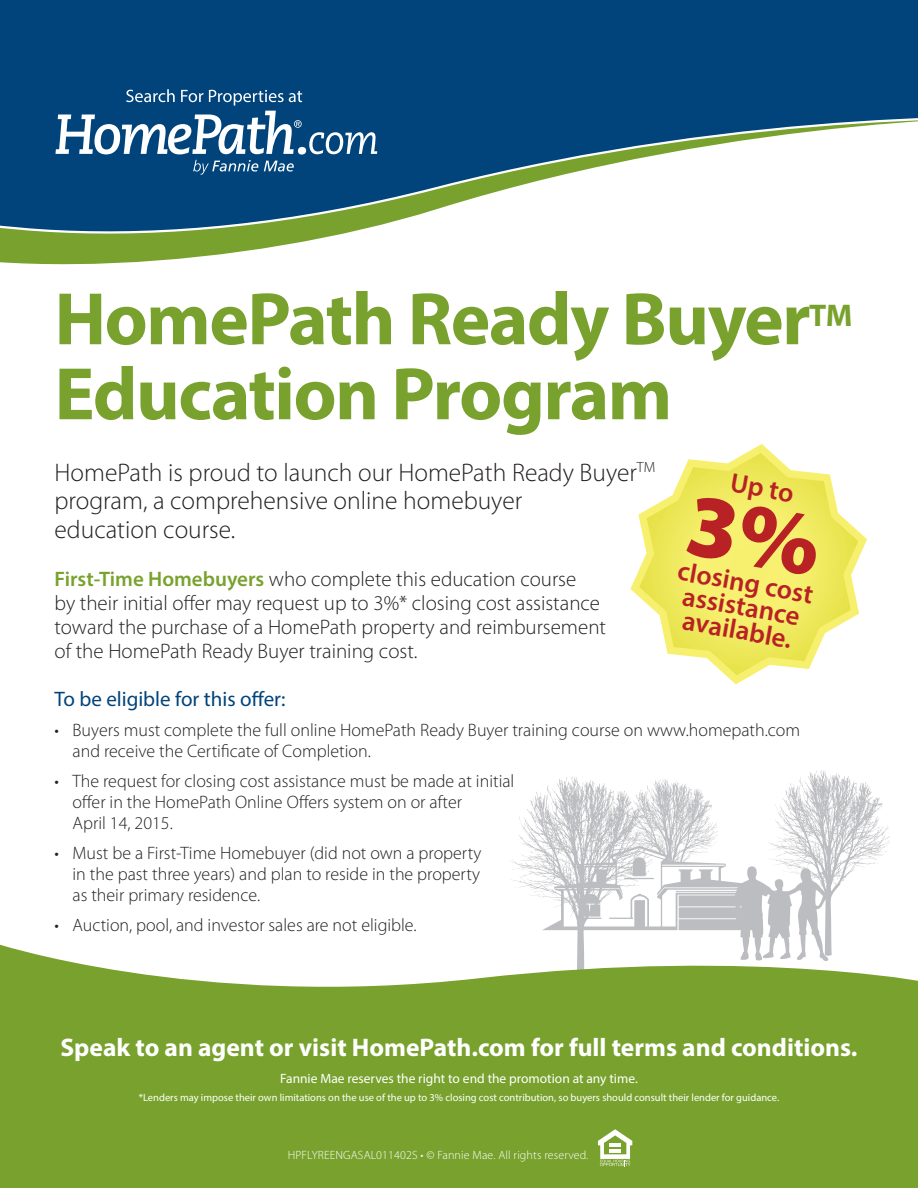
<style>
.page{position:relative;width:918px;height:1188px;background:#fff}
.page>*{position:absolute;margin:0;border:0;box-sizing:border-box;transform-origin:0 0}
.t1{font:700 75px "Myriad Pro";letter-spacing:-.02em;color:#78a22d}
.t2{font:700 31.5px "Myriad Pro";color:#78a22d}
.t3{font:600 27px "Myriad Pro";color:#b82225}
.t4{font:300 25.5px/28.5px "Myriad Pro";color:#231f20}
.t5{font:700 25.5px "Myriad Pro";color:#fff}
.t6{font:300 21px/24px "Myriad Pro";color:#231f20}
.t7{font:21px "Myriad Pro";color:#00447b}
.t8{font:300 18px/21px "Myriad Pro";color:#231f20}
.t9{font:13.5px "Myriad Pro";color:#fff}
.t10{font:300 12px "Myriad Pro";letter-spacing:.01em;color:#fff}
.t11{font:10.5px "Myriad Pro";color:#fff}
.s1{font-weight:600;color:#78a22d}
</style>
<div class="page">
<svg style="left:511px;top:770px;width:379px;height:172px"></svg>
<svg style="left:630px;top:444px;width:237px;height:240px"></svg>
<div style="left:0;top:0;width:918px;height:104px;background:#00447b"></div>
<svg style="left:0;top:104px;width:918px;height:161px"></svg>
<div style="left:298px;top:147px;width:8px;height:8px;background:#fff;border-radius:50%"></div>
<svg style="left:309px;top:132px;width:68px;height:22px"></svg>
<svg style="left:193px;top:160px;width:65px;height:15px"></svg>
<svg style="left:264px;top:161px;width:30px;height:11px"></svg>
<svg style="left:56px;top:89px;width:246px;height:65px"></svg>
<svg style="left:0;top:942px;width:918px;height:246px;background:#89ad47"></svg>
<svg style="left:598px;top:1129px;width:34px;height:37px"></svg>
<svg style="left:686px;top:495px;width:137px;height:82px;background:#f4ee6b"></svg>
<p class="t1" style="left:55px;top:270px;width:758px">HomePath Ready Buyer</p>
<p class="t2" style="left:809px;top:295px;width:45px">TM</p>
<p class="t1" style="left:55px;top:345px;width:619px">Education Program</p>
<p class="t4" style="left:55px;top:458px;width:602px">HomePath is proud to launch our HomePath Ready Buyer<sup>TM </sup>program, a comprehensive online homebuyer<br>education course.</p>
<p class="t6" style="left:55px;top:567px;width:553px"><span class="s1">First-Time Homebuyers</span> who complete this education course<br>by their initial offer may request up to 3%* closing cost assistance toward the purchase of a HomePath property and reimbursement of the HomePath Ready Buyer training cost.</p>
<p class="t7" style="left:55px;top:686px;width:233px">To be eligible for this offer:</p>
<p class="t8" style="left:73px;top:719px;width:729px;text-indent:-18px">• Buyers must complete the full online HomePath Ready Buyer training course on www.homepath.com and receive the Certificate of Completion.</p>
<p class="t8" style="left:73px;top:770px;width:443px;text-indent:-18px">• The request for closing cost assistance must be made at initial offer in the HomePath Online Offers system on or after<br>April 14, 2015.</p>
<p class="t8" style="left:73px;top:842px;width:410px;text-align:justify;text-indent:-18px">• Must be a First-Time Homebuyer (did not own a property in the past three years) and plan to reside in the property as their primary residence.</p>
<p class="t8" style="left:55px;top:914px;width:363px">• Auction, pool, and investor sales are not eligible.</p>
<p class="t3" style="left:734px;top:465px;width:65px;rotate:10deg">Up to</p>
<p class="t3" style="left:681px;top:554px;width:138px;rotate:10deg">closing cost</p>
<p class="t3" style="left:686px;top:579px;width:120px;rotate:10deg">assistance</p>
<p class="t3" style="left:686px;top:603px;width:112px;rotate:10deg">available.</p>
<p class="t5" style="left:60px;top:1031px;width:799px">Speak to an agent or visit HomePath.com for full terms and conditions.</p>
<p class="t9" style="left:280px;top:1070px;width:359px">Fannie Mae reserves the right to end the promotion at any time.</p>
<p class="t11" style="left:139px;top:1091px;width:642px">*Lenders may impose their own limitations on the use of the up to 3% closing cost contribution, so buyers should consult their lender for guidance.</p>
<p class="t10" style="left:288px;top:1148px;width:302px">HPFLYREENGASAL011402S • © Fannie Mae. All rights reserved.</p>
</div>
